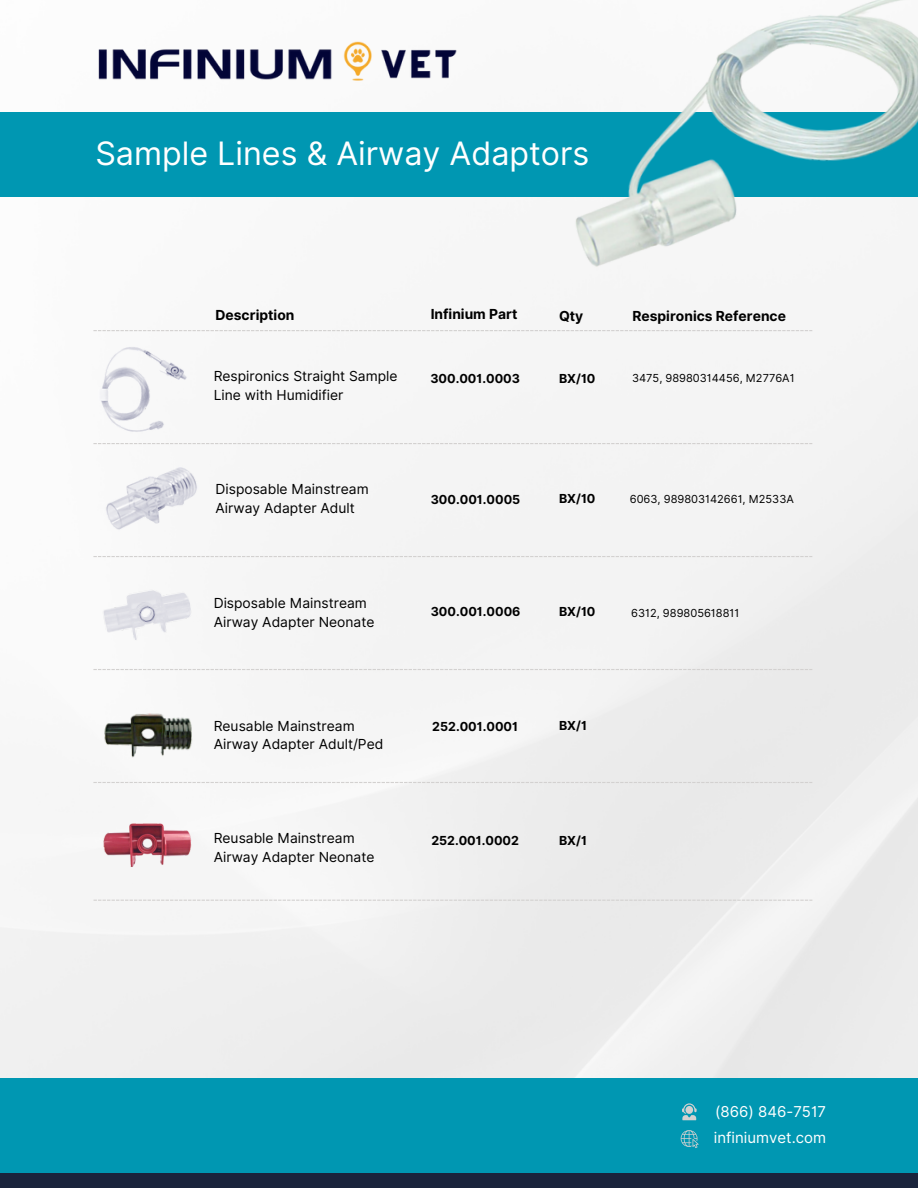
<style>
.page{position:relative;width:918px;height:1188px;background:#fff}
.page>*{position:absolute;margin:0;border:0;box-sizing:border-box;transform-origin:0 0}
.t1{font:32.25px "Inter";color:#fff}
.t2{font:15px "Inter";color:#fff}
.t3{font:13.8px "Inter";color:#000}
.t4{font:700 13.8px "Inter";color:#000}
.t5{font:700 12.45px "Inter";color:#000}
.t6{font:11.1px "Inter";color:#000}
</style>
<div class="page">
<img style="left:0;top:41px;width:918px;height:1037px">
<svg style="left:93px;top:330px;width:449px;height:1px"></svg>
<svg style="left:93px;top:443px;width:719px;height:1px"></svg>
<svg style="left:93px;top:556px;width:719px;height:1px"></svg>
<svg style="left:93px;top:669px;width:719px;height:1px"></svg>
<img style="left:91px;top:345px;width:111px;height:93px">
<img style="left:91px;top:460px;width:120px;height:81px">
<svg style="left:93px;top:782px;width:719px;height:1px"></svg>
<img style="left:91px;top:571px;width:117px;height:85px">
<svg style="left:94px;top:900px;width:718px;height:1px"></svg>
<div style="left:0;top:112px;width:918px;height:84px;background:#0097b2"></div>
<img style="left:90px;top:703px;width:112px;height:65px">
<img style="left:97px;top:812px;width:99px;height:59px">
<img style="left:542px;top:0;width:376px;height:331px">
<img style="left:91px;top:42px;width:388px;height:48px">
<div style="left:0;top:1167px;width:918px;height:21px;background:#1a243c"></div>
<div style="left:0;top:1078px;width:918px;height:95px;background:#0097b2"></div>
<svg style="left:681px;top:1130px;width:18px;height:18px"></svg>
<svg style="left:682px;top:1103px;width:15px;height:17px"></svg>
<p class="t1" style="left:95px;top:134px;width:495px">Sample Lines &amp; Airway Adaptors</p>
<p class="t4" style="left:216px;top:307px;width:80px">Description</p>
<p class="t4" style="left:431px;top:305px;width:88px">Infinium Part</p>
<p class="t4" style="left:632px;top:307px;width:155px">Respironics Reference</p>
<p class="t4" style="left:559px;top:307px;width:26px">Qty</p>
<p class="t3" style="left:214px;top:368px;width:185px">Respironics Straight Sample</p>
<p class="t3" style="left:214px;top:387px;width:131px">Line with Humidifier</p>
<p class="t3" style="left:216px;top:481px;width:155px">Disposable Mainstream</p>
<p class="t3" style="left:216px;top:500px;width:141px">Airway Adapter Adult</p>
<p class="t3" style="left:214px;top:595px;width:155px">Disposable Mainstream</p>
<p class="t3" style="left:214px;top:613px;width:162px">Airway Adapter Neonate</p>
<p class="t5" style="left:430px;top:371px;width:91px">300.001.0003</p>
<p class="t5" style="left:431px;top:492px;width:91px">300.001.0005</p>
<p class="t5" style="left:431px;top:605px;width:91px">300.001.0006</p>
<p class="t3" style="left:214px;top:717px;width:142px">Reusable Mainstream</p>
<p class="t3" style="left:214px;top:736px;width:171px">Airway Adapter Adult/Ped</p>
<p class="t3" style="left:214px;top:830px;width:142px">Reusable Mainstream</p>
<p class="t3" style="left:214px;top:849px;width:162px">Airway Adapter Neonate</p>
<p class="t5" style="left:432px;top:719px;width:87px">252.001.0001</p>
<p class="t5" style="left:431px;top:834px;width:89px">252.001.0002</p>
<p class="t5" style="left:559px;top:371px;width:38px">BX/10</p>
<p class="t6" style="left:632px;top:371px;width:164px">3475, 98980314456, M2776A1</p>
<p class="t5" style="left:559px;top:491px;width:38px">BX/10</p>
<p class="t6" style="left:630px;top:492px;width:166px">6063, 989803142661, M2533A</p>
<p class="t5" style="left:559px;top:605px;width:38px">BX/10</p>
<p class="t6" style="left:631px;top:606px;width:110px">6312, 989805618811</p>
<p class="t5" style="left:559px;top:718px;width:29px">BX/1</p>
<p class="t5" style="left:559px;top:834px;width:29px">BX/1</p>
<p class="t2" style="left:715px;top:1103px;width:113px">(866) 846-7517</p>
<p class="t2" style="left:714px;top:1128px;width:114px">infiniumvet.com</p>
</div>
